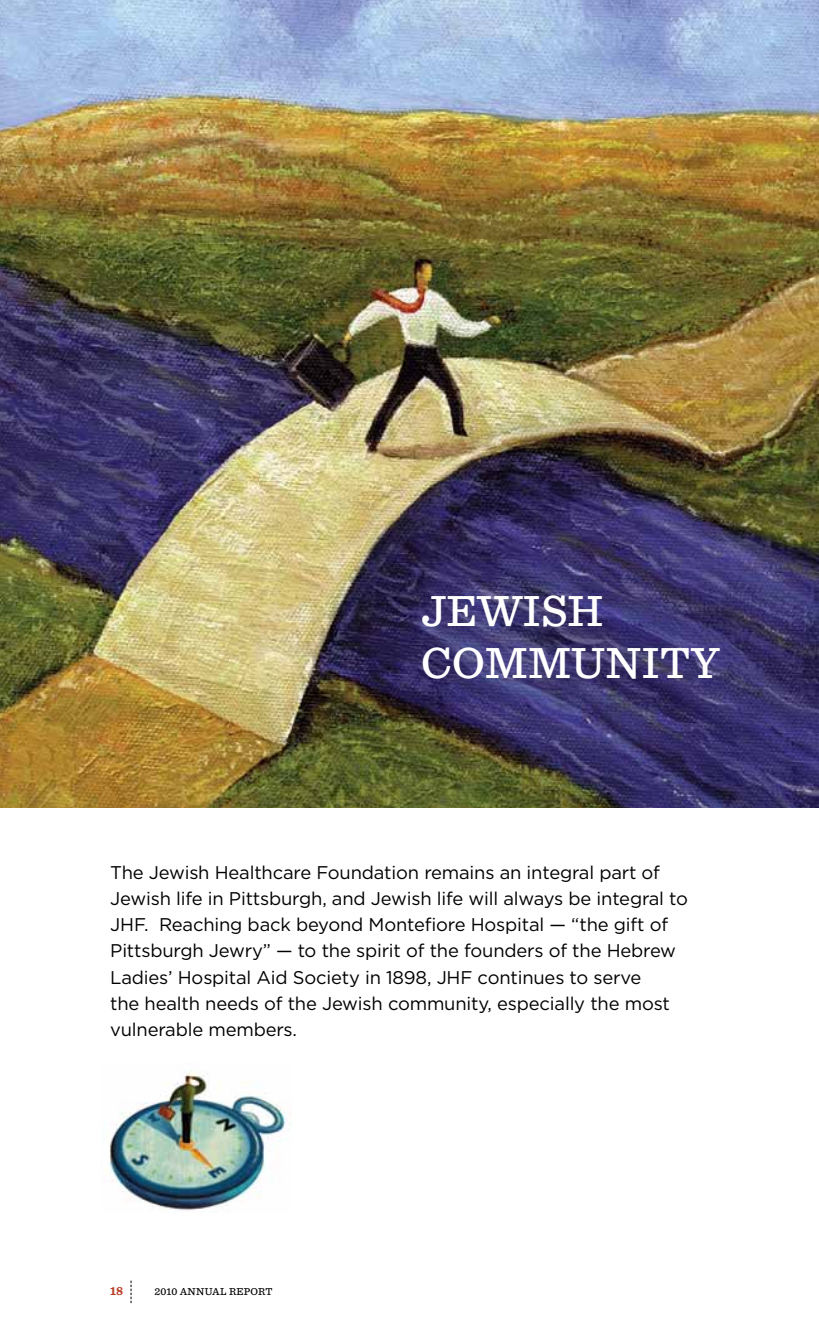
<style>
.page{position:relative;width:819px;height:1323px;background:#fff}
.page>*{position:absolute;margin:0;border:0;box-sizing:border-box;transform-origin:0 0}
.t1{font:500 45.5px/52.5px "Sentinel";color:#fff}
.t2{font:18.38px/26.2px "Gotham";letter-spacing:-.01em;color:#000}
.t3{font:700 12.25px "Sentinel";color:#ba3e26}
.t4{font:500 10.5px "Sentinel";letter-spacing:.025em;color:#000}
</style>
<div class="page">
<svg style="left:131px;top:1281px;width:1px;height:22px"></svg>
<img style="left:0;top:0;width:819px;height:808px">
<img style="left:109px;top:1071px;width:182px;height:140px">
<h1 class="t1" style="left:421px;top:582px;width:300px">JEWISH<br>COMMUNITY</h1>
<p class="t2" style="left:110px;top:859px;width:579px">The Jewish Healthcare Foundation remains an integral part of Jewish life in Pittsburgh, and Jewish life will always be integral to JHF. Reaching back beyond Montefiore Hospital — “the gift of Pittsburgh Jewry” — to the spirit of the founders of the Hebrew Ladies’ Hospital Aid Society in 1898, JHF continues to serve<br>the health needs of the Jewish community, especially the most vulnerable members.</p>
<p class="t3" style="left:110px;top:1281px;width:15px">18</p>
<p class="t4" style="left:154px;top:1284px;width:120px">2010 ANNUAL REPORT</p>
</div>
